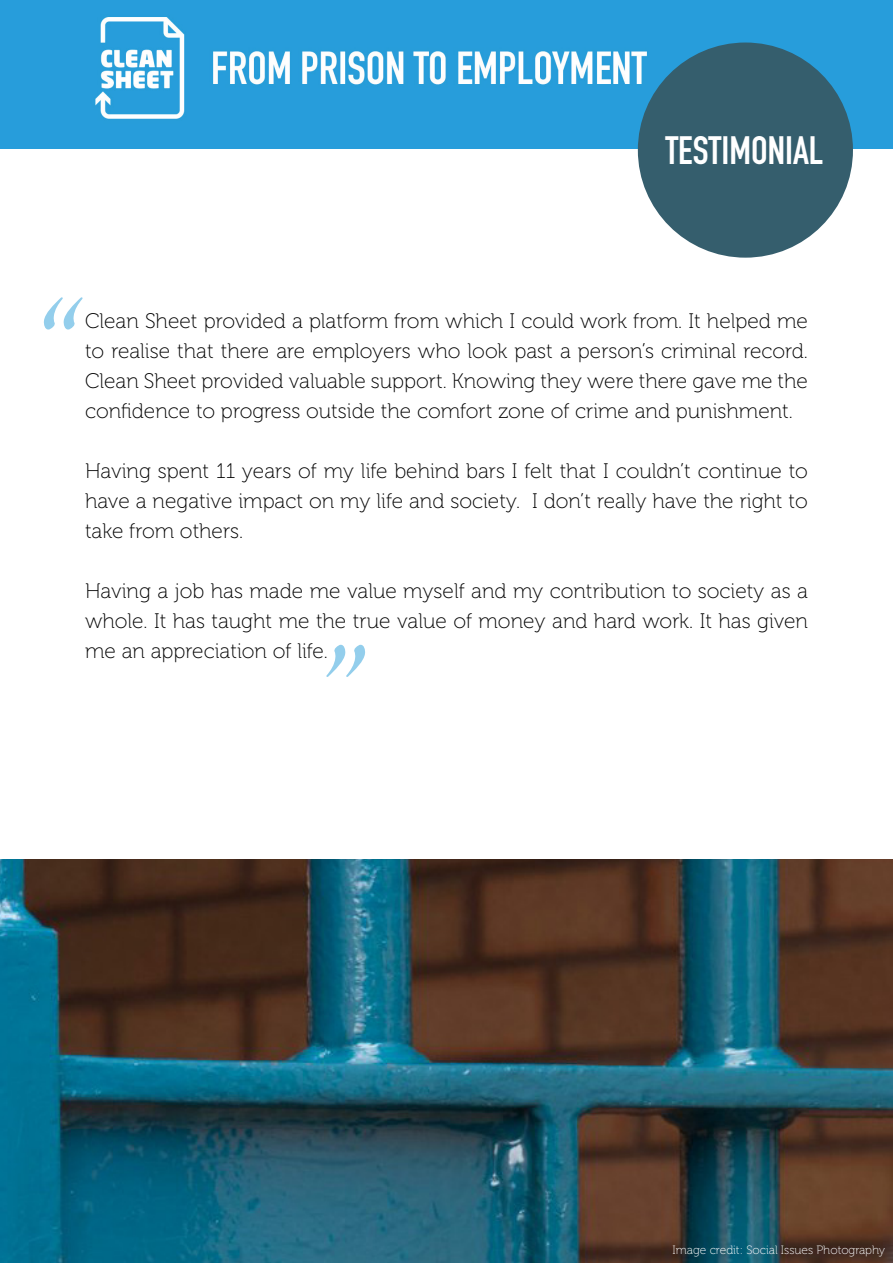
<style>
.page{position:relative;width:893px;height:1263px;background:#fff}
.page>*{position:absolute;margin:0;border:0;box-sizing:border-box;transform-origin:0 0}
.t1{font:150px "Poetica Std";color:#279ed9}
.t2{font:700 39px "DIN Condensed";color:#fff}
.t3{font:21px/30px "Museo 100";color:#000;text-align:justify}
.t4{font:12px "Museo 100";color:#fff}
</style>
<div class="page">
<img style="left:0;top:859px;width:893px;height:404px">
<img style="left:0;top:0;width:893px;height:149px">
<div style="left:638px;top:43px;width:215px;height:215px;background:#355e6d;border-radius:50%"></div>
<h2 class="t2" style="left:665px;top:124px;width:159px">TESTIMONIAL</h2>
<h1 class="t1" style="left:29px;top:257px;width:48px">“</h1>
<p class="t3" style="left:85px;top:306px;width:724px">Clean Sheet provided a platform from which I could work from. It helped me to realise that there are employers who look past a person’s criminal record.<br>Clean Sheet provided valuable support. Knowing they were there gave me the confidence to progress outside the comfort zone of crime and punishment.</p>
<p class="t3" style="left:85px;top:456px;width:724px">Having spent 11 years of my life behind bars I felt that I couldn’t continue to have a negative impact on my life and society. I don’t really have the right to take from others.</p>
<p class="t3" style="left:85px;top:576px;width:724px">Having a job has made me value myself and my contribution to society as a whole. It has taught me the true value of money and hard work. It has given me an appreciation of life.</p>
<h1 class="t1" style="left:380px;top:717px;width:48px;rotate:-180deg">“</h1>
<p class="t4" style="left:672px;top:1243px;width:214px">Image credit: Social Issues Photography</p>
</div>
